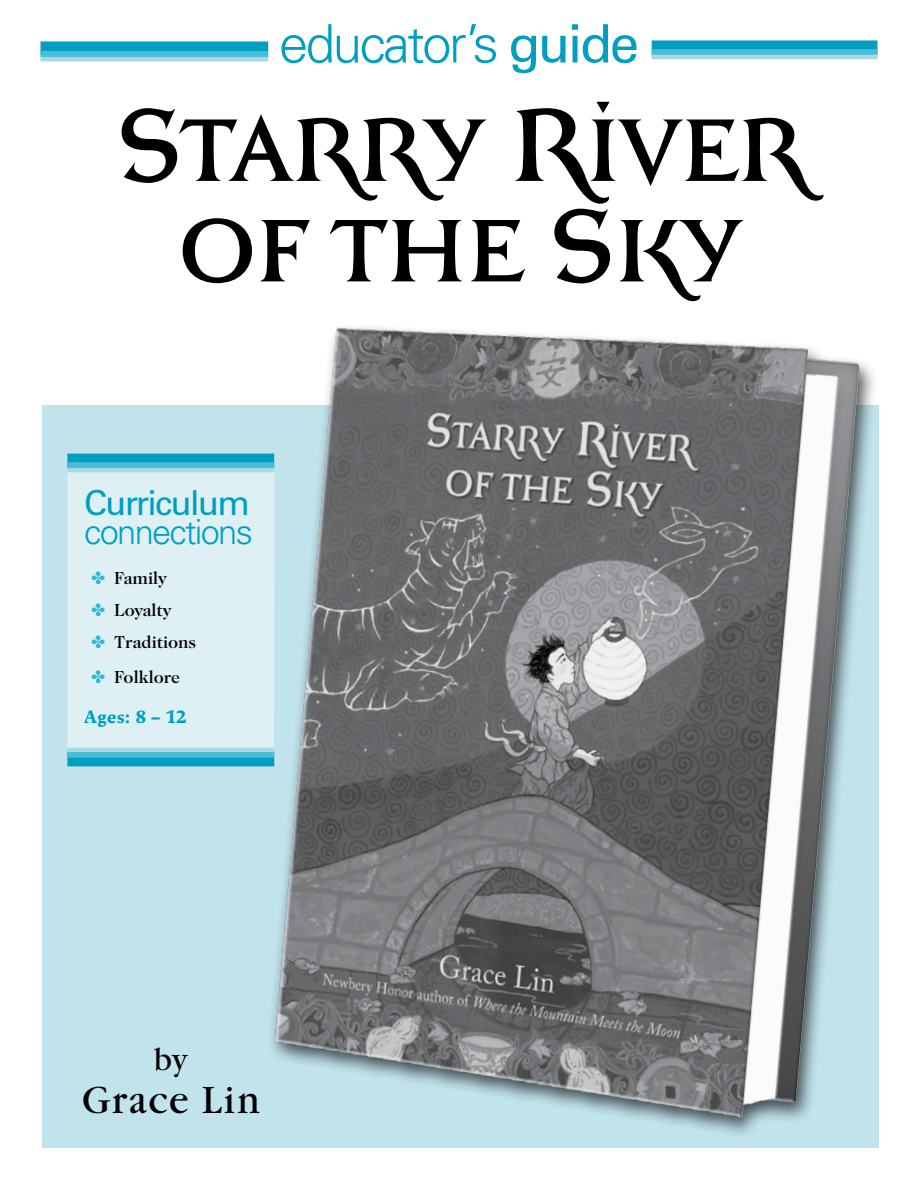
<style>
.page{position:relative;width:918px;height:1188px;background:#fff}
.page>*{position:absolute;margin:0;border:0;box-sizing:border-box;transform-origin:0 0}
.t1{font:99px/100.5px "Renasci";color:#000;text-align:center}
.t2{font:300 53.1px "Univers";letter-spacing:-.05em;color:#009fc2}
.t3{font:39px "Garamond ITC";letter-spacing:.055em;color:#000;scale:.96 1}
.t4{font:300 34.5px "Univers";letter-spacing:-.05em;color:#009fc2}
.t5{font:34.5px "Univers";color:#009fc2}
.t6{font:31.5px "Garamond ITC";color:#000;scale:.96 1}
.t7{font:900 21px "Galena";color:#009fc2}
.t8{font:18px/32.2px "Caslon Two Twe Four Md ITC";color:#000}
.s1{font-weight:400}
.s2{font-size:114px}
</style>
<div class="page">
<div style="left:42px;top:405px;width:837px;height:743px;background:#c1e3ec"></div>
<div style="left:652px;top:40px;width:226px;height:14px;background:#009fc2"></div>
<svg style="left:652px;top:49px;width:226px;height:6px"></svg>
<hr style="left:652px;top:55px;width:226px;height:4px;background:#a8d9e7">
<div style="left:67px;top:473px;width:188px;height:274px;background:#dff0f5"></div>
<div style="left:67px;top:454px;width:207px;height:13px;background:#009fc2"></div>
<div style="left:67px;top:462px;width:207px;height:8px;background:#4abcd5"></div>
<hr style="left:67px;top:468px;width:207px;height:4px;background:#a8d9e7">
<div style="left:67px;top:753px;width:207px;height:13px;background:#009fc2"></div>
<div style="left:67px;top:750px;width:207px;height:8px;background:#4abcd5"></div>
<hr style="left:67px;top:748px;width:207px;height:4px;background:#a8d9e7">
<img style="left:255px;top:327px;width:619px;height:807px">
<div style="left:41px;top:41px;width:227px;height:14px;background:#009fc2"></div>
<div style="left:41px;top:51px;width:227px;height:7px;background:#4abcd5"></div>
<hr style="left:41px;top:57px;width:227px;height:4px;background:#a8d9e7">
<svg style="left:92px;top:571px;width:13px;height:13px"></svg>
<svg style="left:92px;top:603px;width:13px;height:13px"></svg>
<svg style="left:92px;top:635px;width:13px;height:13px"></svg>
<svg style="left:92px;top:670px;width:13px;height:13px"></svg>
<h2 class="t2" style="left:279px;top:12px;width:362px">educator’s <span class="s1">guide</span></h2>
<h1 class="t1" style="left:116px;top:101px;width:689px"><span class="s2">S</span>tarry <span class="s2">R</span>iver of the <span class="s2">S</span>ky</h1>
<h3 class="t5" style="left:84px;top:483px;width:167px">Curriculum</h3>
<h3 class="t4" style="left:84px;top:511px;width:170px">connections</h3>
<p class="t8" style="left:114px;top:562px;width:83px">Family<br>Loyalty<br>Traditions</p>
<p class="t8" style="left:114px;top:661px;width:67px">Folklore</p>
<p class="t7" style="left:84px;top:707px;width:104px">Ages: 8 – 12</p>
<h3 class="t6" style="left:154px;top:1042px;width:36px">by</h3>
<h3 class="t3" style="left:82px;top:1079px;width:186px">Grace Lin</h3>
</div>
